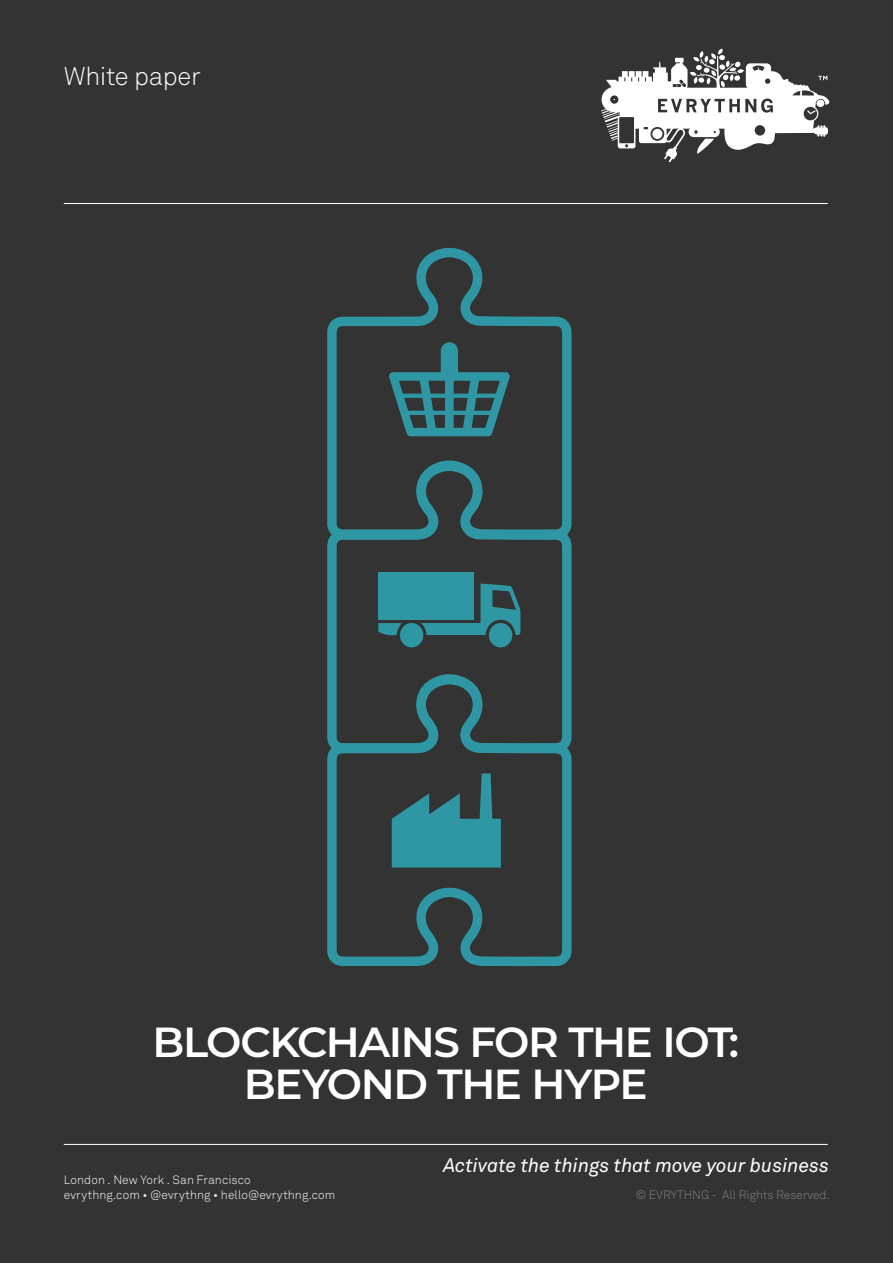
<style>
.page{position:relative;width:893px;height:1263px;background:#333}
.page>*{position:absolute;margin:0;border:0;box-sizing:border-box;transform-origin:0 0}
.FRONT_PAGE_HEADING{font:600 42px/42px "Montserrat";letter-spacing:-.035em;color:#fff;text-align:center}
.HEADING_2{font:300 25.5px "Akkurat Std";letter-spacing:-.01em;color:#fff}
.t1{font:italic 19.5px "Akkurat Std";color:#fff}
.t2{font:300 12px/15px "Akkurat Std";letter-spacing:.01em;color:#fff}
.t3{font:300 12px "Akkurat Std";color:#808285}
</style>
<div class="page">
<hr style="left:64px;top:203px;width:764px;height:1px;background:#fff">
<hr style="left:64px;top:1144px;width:764px;height:1px;background:#fff">
<svg style="left:601px;top:49px;width:229px;height:113px"></svg>
<svg style="left:327px;top:247px;width:245px;height:206px"></svg>
<svg style="left:389px;top:342px;width:121px;height:94px"></svg>
<svg style="left:327px;top:453px;width:245px;height:213px"></svg>
<svg style="left:327px;top:666px;width:245px;height:301px"></svg>
<p class="HEADING_2" style="left:64px;top:61px;width:138px">White paper</p>
<p class="FRONT_PAGE_HEADING" style="left:153px;top:1020px;width:588px">BLOCKCHAINS FOR THE IOT:<br>BEYOND THE HYPE</p>
<p class="t2" style="left:64px;top:1172px;width:273px">London . New York . San Francisco<br>evrythng.com • @evrythng • hello@evrythng.com</p>
<h3 class="t1" style="left:443px;top:1154px;width:387px">Activate the things that move your business</h3>
<p class="t3" style="left:636px;top:1187px;width:196px">© EVRYTHNG - All Rights Reserved.</p>
</div>
